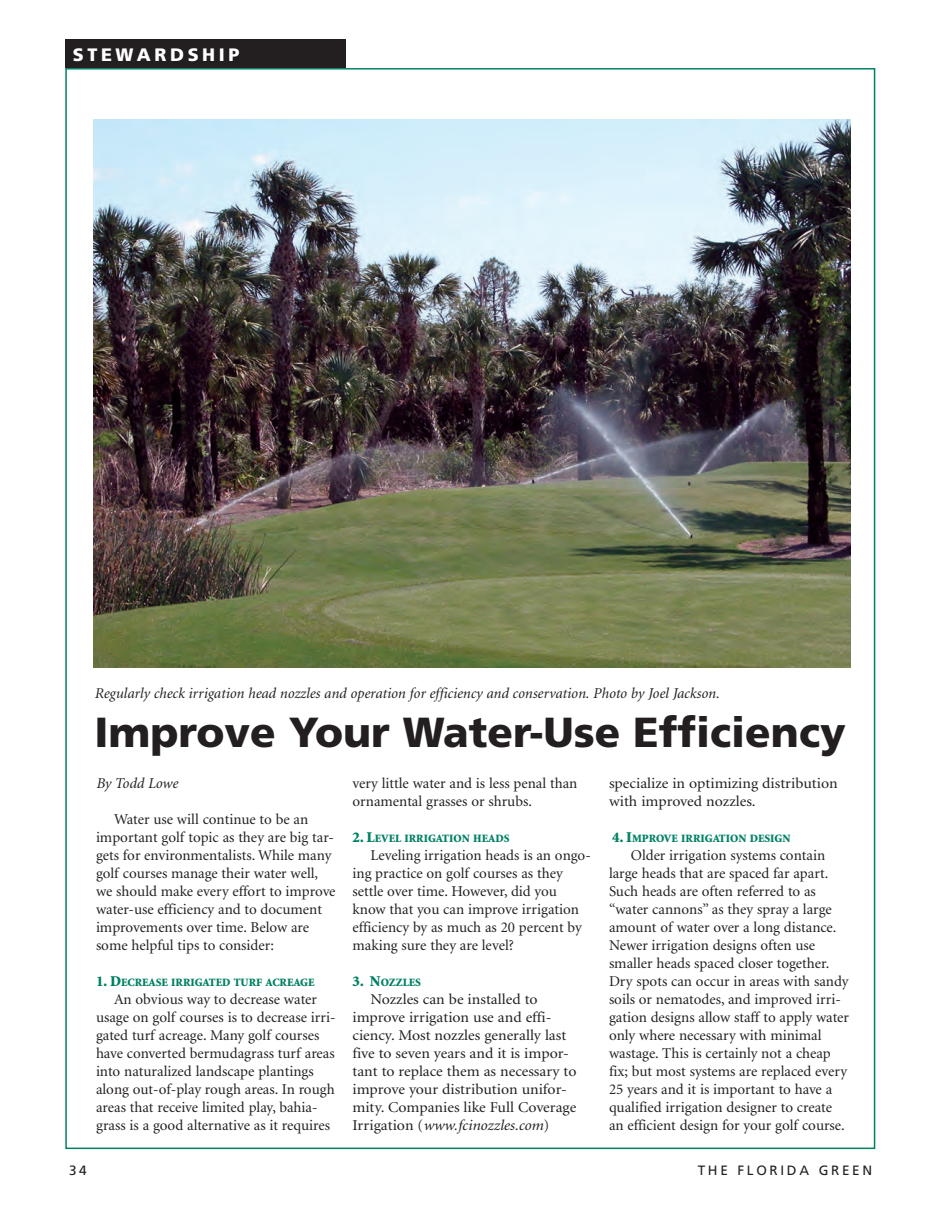
<style>
.page{position:relative;width:945px;height:1215px;background:#fff}
.page>*{position:absolute;margin:0;border:0;box-sizing:border-box;transform-origin:0 0}
.t1{font:900 42px "Frutiger";color:#231f20}
.t2{font:900 18px "Frutiger";letter-spacing:.2em;color:#fff}
.t3{font:15px/18px "Minion";color:#231f20}
.t4{font:15px/18px "Minion";color:#231f20;scale:1.05 1}
.t5{font:italic 15px "Minion";color:#231f20}
.t6{font:13.5px "Frutiger";letter-spacing:.2em;color:#231f20}
.t7{font:900 11.25px "Minion";color:#008164}
.t8{font:900 11.25px "Minion";color:#008062}
.s1{font-size:15px}
.s2{font-style:italic}
</style>
<div class="page">
<div style="left:65px;top:68px;width:810px;height:1081px;background:#fff;border:2px solid #008062"></div>
<div style="left:65px;top:39px;width:281px;height:29px;background:#231f20"></div>
<img style="left:93px;top:120px;width:757px;height:548px">
<p class="t2" style="left:73px;top:44px;width:168px">STEWARDSHIP</p>
<p class="t5" style="left:94px;top:685px;width:626px">Regularly check irrigation head nozzles and operation for efficiency and conservation. Photo by Joel Jackson.</p>
<h1 class="t1" style="left:94px;top:707px;width:753px">Improve Your Water-Use Efficiency</h1>
<p class="t5" style="left:96px;top:775px;width:83px">By Todd Lowe</p>
<p class="t3" style="left:96px;top:810px;width:241px;text-indent:18px">Water use will continue to be an important golf topic as they are big tar&shy;gets for environmentalists. While many golf courses manage their water well, we should make every effort to improve water-use efficiency and to document improvements over time. Below are some helpful tips to consider:</p>
<p class="t8" style="left:96px;top:976px;width:220px"><span class="s1">1. D</span>ECREASE IRRIGATED TURF ACREAGE</p>
<p class="t3" style="left:96px;top:990px;width:241px;text-indent:18px">An obvious way to decrease water usage on golf courses is to decrease irri&shy;gated turf acreage. Many golf courses have converted bermudagrass turf areas into naturalized landscape plantings along out-of-play rough areas. In rough areas that receive limited play, bahia&shy;grass is a good alternative as it requires</p>
<p class="t3" style="left:352px;top:774px;width:226px">very little water and is less penal than ornamental grasses or shrubs.</p>
<p class="t7" style="left:352px;top:832px;width:158px"><span class="s1">2. L</span>EVEL IRRIGATION HEADS</p>
<p class="t3" style="left:352px;top:846px;width:240px;text-indent:18px">Leveling irrigation heads is an ongo&shy;ing practice on golf courses as they settle over time. However, did you know that you can improve irrigation efficiency by as much as 20 percent by making sure they are level?</p>
<p class="t7" style="left:352px;top:976px;width:70px"><span class="s1">3. N</span>OZZLES</p>
<p class="t4" style="left:352px;top:990px;width:215px;text-indent:18px">Nozzles can be installed to improve irrigation use and effi&shy;ciency. Most nozzles generally last five to seven years and it is impor&shy;tant to replace them as necessary to improve your distribution unifor&shy;mity. Companies like Full Coverage Irrigation (<span class="s2">www.fcinozzles.com</span>)</p>
<p class="t4" style="left:609px;top:774px;width:219px">specialize in optimizing distribution with improved nozzles.</p>
<p class="t7" style="left:612px;top:832px;width:180px"><span class="s1">4. I</span>MPROVE IRRIGATION DESIGN</p>
<p class="t3" style="left:609px;top:846px;width:242px;text-indent:22px">Older irrigation systems contain large heads that are spaced far apart.<br>Such heads are often referred to as “water cannons” as they spray a large amount of water over a long distance.<br>Newer irrigation designs often use smaller heads spaced closer together.<br>Dry spots can occur in areas with sandy soils or nematodes, and improved irri&shy;gation designs allow staff to apply water only where necessary with minimal wastage. This is certainly not a cheap fix; but most systems are replaced every 25 years and it is important to have a qualified irrigation designer to create an efficient design for your golf course.</p>
<p class="t6" style="left:69px;top:1162px;width:19px">34</p>
<p class="t6" style="left:698px;top:1162px;width:174px">THE FLORI DA GR EEN</p>
</div>
